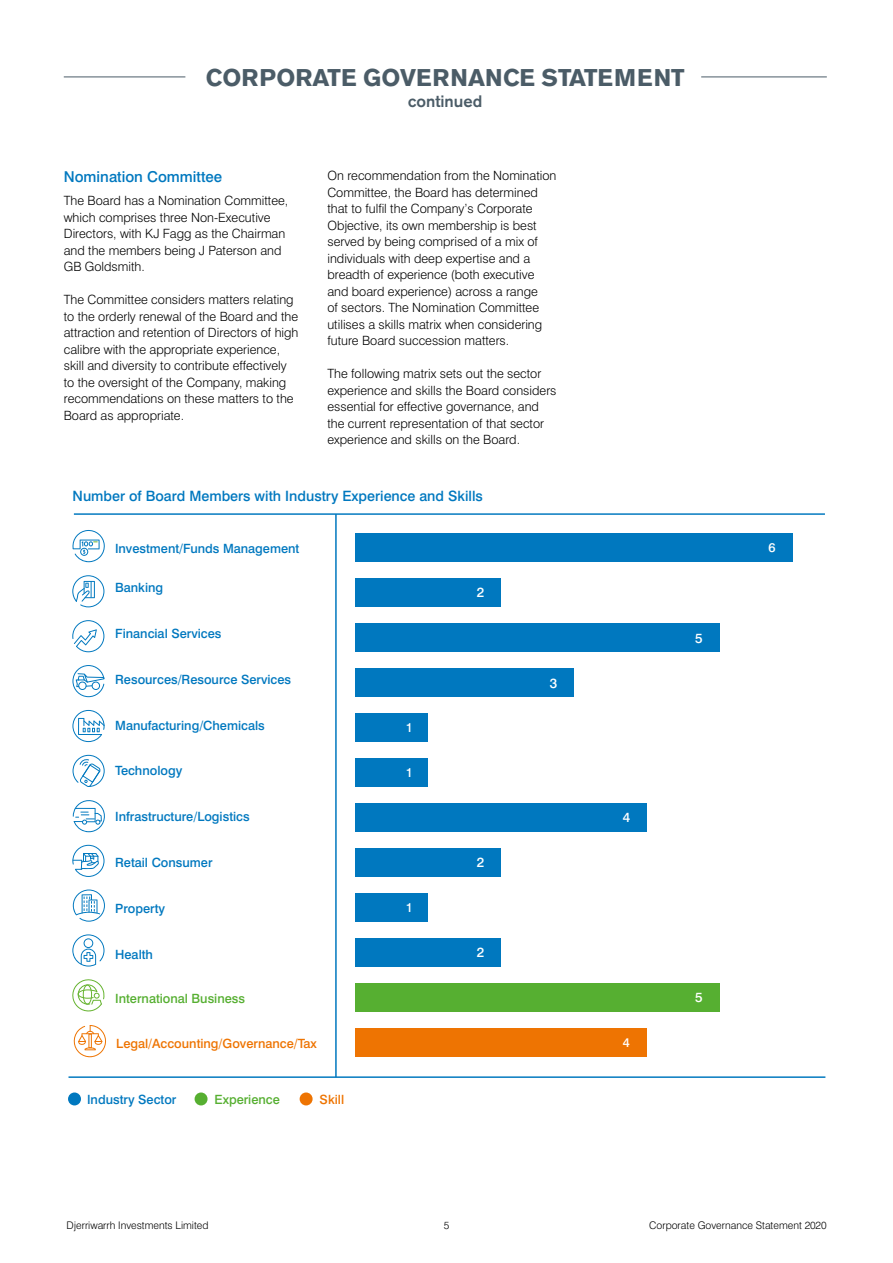
<style>
.page{position:relative;width:893px;height:1263px;background:#fff}
.page>*{position:absolute;margin:0;border:0;box-sizing:border-box;transform-origin:0 0}
.t1{font:700 24px "Akzidenz Grotesk BE";color:#4b5c67}
.t2{font:500 16.5px "Akzidenz Grotesk BE";color:#4b5c67}
.t3{font:500 15px "Swiss 721 BT";color:#0078bf}
.t4{font:500 14.25px "Swiss 721 BT";color:#0078bf}
.t5{font:500 13.5px "Swiss 721 BT";color:#fff}
.t6{font:300 12.75px/16.5px "Swiss 721 BT";color:#000}
.t7{font:500 12.75px "Swiss 721 BT";color:#0078bf}
.t8{font:500 12.75px "Swiss 721 BT";color:#ee7402}
.t9{font:500 12.75px "Swiss 721 BT";color:#56af31}
.t10{font:500 12.75px "Swiss 721 BT";color:#fff}
.t11{font:300 10.5px "Swiss 721 BT";color:#000}
</style>
<div class="page">
<div style="left:355px;top:533px;width:438px;height:29px;background:#0078bf"></div>
<div style="left:355px;top:578px;width:146px;height:29px;background:#0078bf"></div>
<div style="left:355px;top:623px;width:365px;height:29px;background:#0078bf"></div>
<div style="left:355px;top:668px;width:219px;height:29px;background:#0078bf"></div>
<div style="left:355px;top:713px;width:73px;height:29px;background:#0078bf"></div>
<div style="left:355px;top:758px;width:73px;height:29px;background:#0078bf"></div>
<div style="left:355px;top:803px;width:292px;height:29px;background:#0078bf"></div>
<div style="left:355px;top:848px;width:146px;height:29px;background:#0078bf"></div>
<div style="left:355px;top:893px;width:73px;height:29px;background:#0078bf"></div>
<div style="left:355px;top:938px;width:146px;height:29px;background:#0078bf"></div>
<div style="left:355px;top:983px;width:365px;height:29px;background:#56af31"></div>
<div style="left:355px;top:1028px;width:292px;height:29px;background:#ee7402"></div>
<hr style="left:335px;top:514px;width:2px;height:563px;background:#0078bf">
<hr style="left:74px;top:513px;width:751px;height:2px;background:#0078bf">
<hr style="left:69px;top:1076px;width:756px;height:2px;background:#0078bf">
<svg style="left:73px;top:755px;width:32px;height:32px"></svg>
<svg style="left:72px;top:934px;width:32px;height:32px"></svg>
<svg style="left:73px;top:800px;width:32px;height:32px"></svg>
<svg style="left:72px;top:575px;width:32px;height:32px"></svg>
<svg style="left:72px;top:620px;width:32px;height:32px"></svg>
<svg style="left:72px;top:665px;width:32px;height:32px"></svg>
<svg style="left:72px;top:710px;width:33px;height:32px"></svg>
<svg style="left:73px;top:889px;width:32px;height:33px"></svg>
<svg style="left:72px;top:845px;width:33px;height:32px"></svg>
<svg style="left:72px;top:979px;width:33px;height:33px"></svg>
<svg style="left:73px;top:1025px;width:33px;height:33px"></svg>
<div style="left:68px;top:1092px;width:13px;height:13px;background:#0078bf;border-radius:50%"></div>
<div style="left:195px;top:1092px;width:13px;height:13px;background:#56af31;border-radius:50%"></div>
<div style="left:300px;top:1092px;width:13px;height:13px;background:#ee7402;border-radius:50%"></div>
<svg style="left:72px;top:530px;width:33px;height:32px"></svg>
<hr style="left:64px;top:77px;width:121px;height:1px;background:#4b5c67">
<hr style="left:701px;top:77px;width:126px;height:1px;background:#4b5c67">
<h1 class="t1" style="left:206px;top:64px;width:480px">CORPORATE GOVERNANCE STATEMENT</h1>
<p class="t2" style="left:408px;top:91px;width:76px">continued</p>
<p class="t3" style="left:64px;top:168px;width:160px">Nomination Committee</p>
<p class="t6" style="left:64px;top:192px;width:226px">The Board has a Nomination Committee, which comprises three Non-Executive<br>Directors, with KJ Fagg as the Chairman and the members being J Paterson and<br>GB Goldsmith.</p>
<p class="t6" style="left:64px;top:291px;width:236px">The Committee considers matters relating to the orderly renewal of the Board and the attraction and retention of Directors of high calibre with the appropriate experience, skill and diversity to contribute effectively to the oversight of the Company, making recommendations on these matters to the Board as appropriate.</p>
<p class="t6" style="left:327px;top:167px;width:230px">On recommendation from the Nomination Committee, the Board has determined that to fulfil the Company’s Corporate Objective, its own membership is best served by being comprised of a mix of individuals with deep expertise and a breadth of experience (both executive and board experience) across a range<br>of sectors. The Nomination Committee utilises a skills matrix when considering future Board succession matters.</p>
<p class="t6" style="left:327px;top:365px;width:231px">The following matrix sets out the sector experience and skills the Board considers essential for effective governance, and the current representation of that sector experience and skills on the Board.</p>
<p class="t4" style="left:73px;top:487px;width:412px">Number of Board Members with Industry Experience and Skills</p>
<p class="t7" style="left:115px;top:541px;width:186px">Investment/Funds Management</p>
<p class="t7" style="left:115px;top:580px;width:50px">Banking</p>
<p class="t7" style="left:115px;top:626px;width:108px">Financial Services</p>
<p class="t7" style="left:115px;top:671px;width:177px">Resources/Resource Services</p>
<p class="t7" style="left:115px;top:717px;width:151px">Manufacturing/Chemicals</p>
<p class="t7" style="left:115px;top:763px;width:69px">Technology</p>
<p class="t7" style="left:115px;top:809px;width:136px">Infrastructure/Logistics</p>
<p class="t7" style="left:115px;top:855px;width:99px">Retail Consumer</p>
<p class="t7" style="left:115px;top:900px;width:52px">Property</p>
<p class="t7" style="left:115px;top:946px;width:39px">Health</p>
<p class="t9" style="left:115px;top:991px;width:131px">International Business</p>
<p class="t8" style="left:116px;top:1036px;width:202px">Legal/Accounting/Governance/Tax</p>
<p class="t7" style="left:87px;top:1091px;width:91px">Industry Sector</p>
<p class="t9" style="left:214px;top:1091px;width:67px">Experience</p>
<p class="t8" style="left:320px;top:1091px;width:26px">Skill</p>
<p class="t10" style="left:406px;top:720px;width:9px">1</p>
<p class="t10" style="left:406px;top:764px;width:9px">1</p>
<p class="t10" style="left:406px;top:899px;width:9px">1</p>
<p class="t5" style="left:477px;top:584px;width:9px">2</p>
<p class="t5" style="left:477px;top:854px;width:9px">2</p>
<p class="t5" style="left:477px;top:944px;width:9px">2</p>
<p class="t5" style="left:550px;top:675px;width:9px">3</p>
<p class="t5" style="left:695px;top:629px;width:9px">5</p>
<p class="t5" style="left:623px;top:809px;width:9px">4</p>
<p class="t10" style="left:623px;top:1035px;width:9px">4</p>
<p class="t5" style="left:695px;top:989px;width:9px">5</p>
<p class="t10" style="left:769px;top:540px;width:9px">6</p>
<p class="t11" style="left:67px;top:1219px;width:144px">Djerriwarrh Investments Limited</p>
<p class="t11" style="left:444px;top:1219px;width:7px">5</p>
<p class="t11" style="left:649px;top:1219px;width:179px">Corporate Governance Statement 2020</p>
</div>
